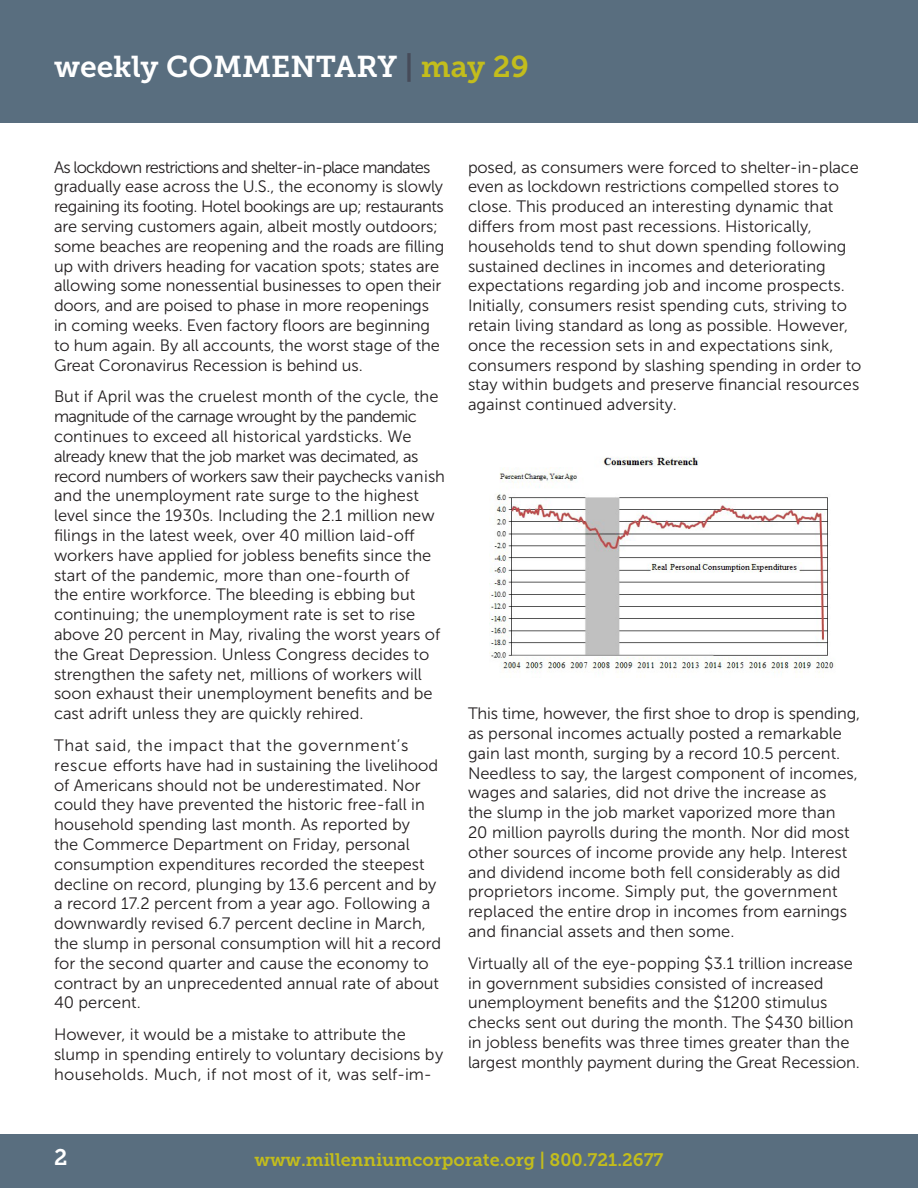
<style>
.page{position:relative;width:918px;height:1188px;background:#fff}
.page>*{position:absolute;margin:0;border:0;box-sizing:border-box;transform-origin:0 0}
.t1{font:30px "Museo Slab 700";color:#fff}
.t2{font:22.5px "Museo Slab 700";color:#fff}
.t3{font:18px "Museo Slab 700";color:#c3bd1c}
.No_Spacing{font:16.5px/19.8px "Museo Sans 300";color:#231f20}
.s1{color:#464b59}
.s2{color:#c3bd1c}
</style>
<div class="page">
<div style="left:0;top:0;width:918px;height:122px;background:#596e7f"></div>
<div style="left:0;top:1134px;width:918px;height:54px;background:#596e7f"></div>
<img style="left:489px;top:457px;width:347px;height:221px">
<p class="t1" style="left:54px;top:49px;width:476px">weekly COMMENTARY <span class="s1">|</span> <span class="s2">may 29</span></p>
<p class="No_Spacing" style="left:54px;top:157px;width:392px">As lockdown restrictions and shelter-in-place mandates gradually ease across the U.S., the economy is slowly regaining its footing. Hotel bookings are up; restaurants are serving customers again, albeit mostly outdoors; some beaches are reopening and the roads are filling up with drivers heading for vacation spots; states are allowing some nonessential businesses to open their doors, and are poised to phase in more reopenings in coming weeks. Even factory floors are beginning to hum again. By all accounts, the worst stage of the Great Coronavirus Recession is behind us.</p>
<p class="No_Spacing" style="left:54px;top:387px;width:393px">But if April was the cruelest month of the cycle, the magnitude of the carnage wrought by the pandemic continues to exceed all historical yardsticks. We already knew that the job market was decimated, as record numbers of workers saw their paychecks vanish and the unemployment rate surge to the highest level since the 1930s. Including the 2.1 million new filings in the latest week, over 40 million laid-off workers have applied for jobless benefits since the start of the pandemic, more than one-fourth of<br>the entire workforce. The bleeding is ebbing but continuing; the unemployment rate is set to rise above 20 percent in May, rivaling the worst years of the Great Depression. Unless Congress decides to strengthen the safety net, millions of workers will soon exhaust their unemployment benefits and be cast adrift unless they are quickly rehired.</p>
<p class="No_Spacing" style="left:54px;top:736px;width:389px">That said, the impact that the government’s rescue efforts have had in sustaining the livelihood of Americans should not be underestimated. Nor could they have prevented the historic free-fall in household spending last month. As reported by<br>the Commerce Department on Friday, personal consumption expenditures recorded the steepest decline on record, plunging by 13.6 percent and by a record 17.2 percent from a year ago. Following a downwardly revised 6.7 percent decline in March, the slump in personal consumption will hit a record for the second quarter and cause the economy to contract by an unprecedented annual rate of about 40 percent.</p>
<p class="No_Spacing" style="left:54px;top:1025px;width:391px">However, it would be a mistake to attribute the slump in spending entirely to voluntary decisions by households. Much, if not most of it, was self-im-</p>
<p class="No_Spacing" style="left:468px;top:157px;width:395px">posed, as consumers were forced to shelter-in-place even as lockdown restrictions compelled stores to close. This produced an interesting dynamic that differs from most past recessions. Historically, households tend to shut down spending following sustained declines in incomes and deteriorating expectations regarding job and income prospects.<br>Initially, consumers resist spending cuts, striving to retain living standard as long as possible. However, once the recession sets in and expectations sink, consumers respond by slashing spending in order to stay within budgets and preserve financial resources against continued adversity.</p>
<p class="No_Spacing" style="left:468px;top:704px;width:394px">This time, however, the first shoe to drop is spending, as personal incomes actually posted a remarkable gain last month, surging by a record 10.5 percent.<br>Needless to say, the largest component of incomes, wages and salaries, did not drive the increase as<br>the slump in the job market vaporized more than<br>20 million payrolls during the month. Nor did most other sources of income provide any help. Interest and dividend income both fell considerably as did proprietors income. Simply put, the government replaced the entire drop in incomes from earnings and financial assets and then some.</p>
<p class="No_Spacing" style="left:468px;top:953px;width:393px">Virtually all of the eye-popping $3.1 trillion increase in government subsidies consisted of increased unemployment benefits and the $1200 stimulus checks sent out during the month. The $430 billion in jobless benefits was three times greater than the largest monthly payment during the Great Recession.</p>
<p class="t2" style="left:54px;top:1145px;width:15px">2</p>
<p class="t3" style="left:254px;top:1150px;width:411px">www.millenniumcorporate.org | 800.721.2677</p>
</div>
